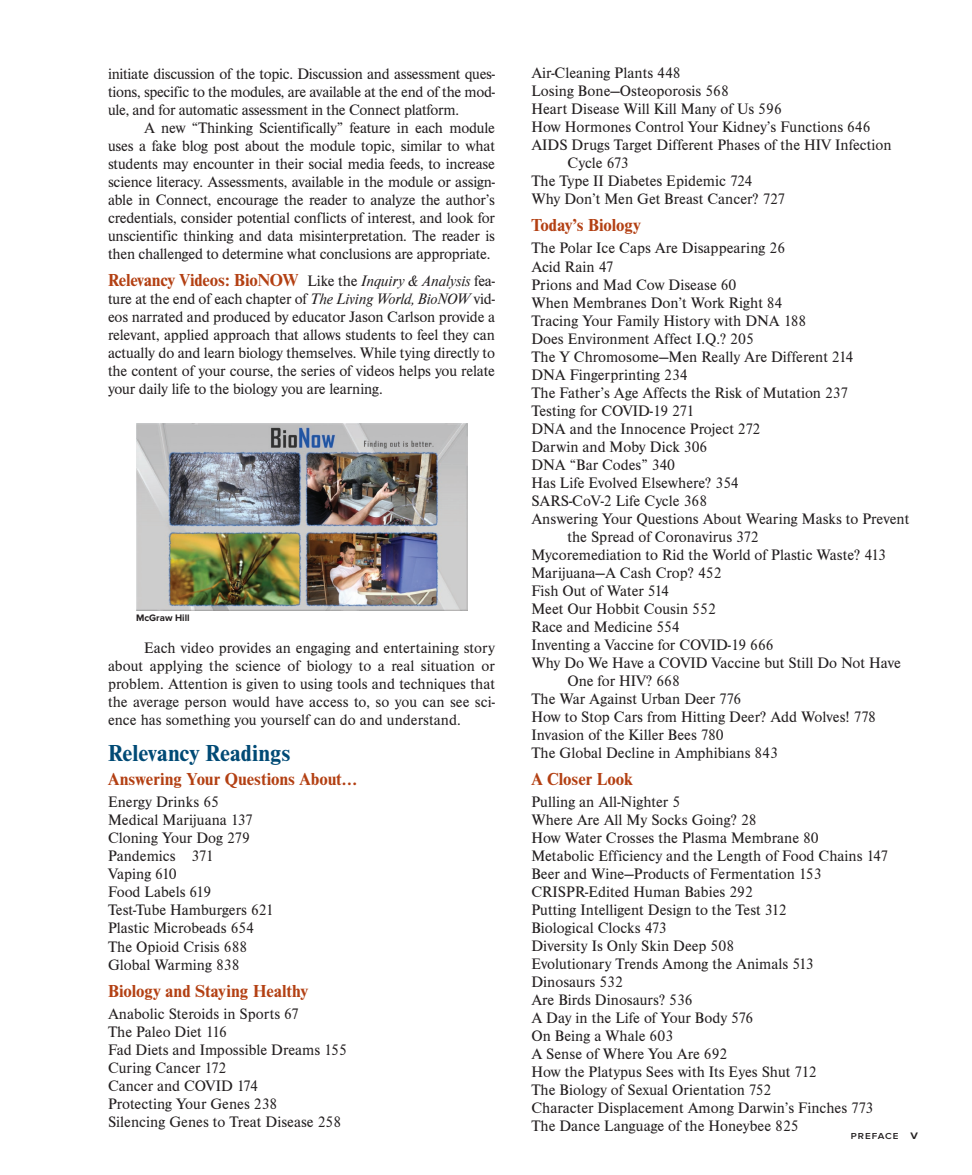
<style>
.page{position:relative;width:972px;height:1175px;background:#fff}
.page>*{position:absolute;margin:0;border:0;box-sizing:border-box;transform-origin:0 0}
.fpr_ha{font:700 24px "Nimbus Rom DOT";letter-spacing:-.005em;color:#004a75}
.fpr_hb{font:700 18px "Nimbus Rom DOT";letter-spacing:-.005em;color:#b34013}
.fpr_hb_paragraph{font:700 18px "Nimbus Rom DOT";letter-spacing:-.01em;color:#b34013}
.fpr_lu{font:15.75px/18px "Nimbus Rom DOT";color:#231f20}
.fpr_tx{font:15.75px/18px "Nimbus Rom DOT";letter-spacing:-.01em;color:#231f20;text-align:justify}
.fpr_hb_paragraph-2{font:15.75px/18px "Nimbus Rom DOT";letter-spacing:-.02em;color:#231f20;text-align:justify}
.ecr_tx{font:700 9.75px "Proxima Nova";color:#231f20}
.RH{font:600 9px "Proxima Nova";letter-spacing:.1em;color:#231f20;scale:1.1 1}
.s1{font-weight:400;font-size:15.75px;color:#231f20}
.s2{font-weight:400;font-style:italic;font-size:15.75px;color:#231f20}
.s3{font-style:italic}
.s4{font-size:13.5px}
</style>
<div class="page">
<img style="left:136px;top:423px;width:332px;height:187px">
<p class="fpr_hb_paragraph-2" style="left:108px;top:65px;width:389px">initiate discussion of the topic. Discussion and assessment ques&shy;tions, specific to the modules, are available at the end of the mod&shy;ule, and for automatic assessment in the Connect platform.</p>
<p class="fpr_tx" style="left:108px;top:119px;width:389px;text-indent:36px">A new “Thinking Scientifically” feature in each module uses a fake blog post about the module topic, similar to what students may encounter in their social media feeds, to increase science literacy. Assessments, available in the module or assign&shy;able in Connect, encourage the reader to analyze the author’s credentials, consider potential conflicts of interest, and look for unscientific thinking and data misinterpretation. The reader is then challenged to determine what conclusions are appropriate.</p>
<p class="fpr_hb_paragraph" style="left:108px;top:270px;width:389px">Relevancy Videos: BioNOW <span class="s1">Like the</span> <span class="s2">Inquiry &amp; Analysis</span> <span class="s1">fea-</span></p>
<p class="fpr_hb_paragraph-2" style="left:108px;top:290px;width:389px">ture at the end of each chapter of <span class="s3">The Living World, BioNOW</span> vid&shy;eos narrated and produced by educator Jason Carlson provide a relevant, applied approach that allows students to feel they can actually do and learn biology themselves. While tying directly to the content of your course, the series of videos helps you relate your daily life to the biology you are learning.</p>
<p class="ecr_tx" style="left:136px;top:612px;width:55px">McGraw Hill</p>
<p class="fpr_tx" style="left:108px;top:639px;width:389px;text-indent:36px">Each video provides an engaging and entertaining story about applying the science of biology to a real situation or problem. Attention is given to using tools and techniques that the average person would have access to, so you can see sci&shy;ence has something you yourself can do and understand.</p>
<p class="fpr_ha" style="left:108px;top:740px;width:184px">Relevancy Readings</p>
<p class="fpr_hb" style="left:108px;top:769px;width:251px">Answering Your Questions About…</p>
<p class="fpr_lu" style="left:108px;top:793px;width:113px">Energy Drinks 65</p>
<p class="fpr_lu" style="left:108px;top:811px;width:147px">Medical Marijuana 137</p>
<p class="fpr_lu" style="left:108px;top:829px;width:144px">Cloning Your Dog 279</p>
<p class="fpr_lu" style="left:108px;top:847px;width:107px">Pandemics 371</p>
<p class="fpr_lu" style="left:108px;top:865px;width:70px">Vaping 610</p>
<p class="fpr_lu" style="left:108px;top:883px;width:105px">Food Labels 619</p>
<p class="fpr_lu" style="left:108px;top:901px;width:167px">Test-Tube Hamburgers 621</p>
<p class="fpr_lu" style="left:108px;top:919px;width:148px">Plastic Microbeads 654</p>
<p class="fpr_lu" style="left:108px;top:937px;width:141px">The Opioid Crisis 688</p>
<p class="fpr_lu" style="left:108px;top:955px;width:133px">Global Warming 838</p>
<p class="fpr_hb" style="left:108px;top:980px;width:202px">Biology and Staying Healthy</p>
<p class="fpr_lu" style="left:108px;top:1005px;width:193px">Anabolic Steroids in Sports 67</p>
<p class="fpr_lu" style="left:108px;top:1023px;width:120px">The Paleo Diet 116</p>
<p class="fpr_lu" style="left:108px;top:1041px;width:241px">Fad Diets and Impossible Dreams 155</p>
<p class="fpr_lu" style="left:108px;top:1059px;width:120px">Curing Cancer 172</p>
<p class="fpr_lu" style="left:108px;top:1077px;width:151px">Cancer and COVID 174</p>
<p class="fpr_lu" style="left:108px;top:1095px;width:171px">Protecting Your Genes 238</p>
<p class="fpr_lu" style="left:108px;top:1113px;width:235px">Silencing Genes to Treat Disease 258</p>
<p class="fpr_lu" style="left:531px;top:64px;width:151px">Air-Cleaning Plants 448</p>
<p class="fpr_lu" style="left:531px;top:82px;width:199px">Losing Bone—Osteoporosis 568</p>
<p class="fpr_lu" style="left:531px;top:100px;width:252px">Heart Disease Will Kill Many of Us 596</p>
<p class="fpr_lu" style="left:531px;top:118px;width:341px">How Hormones Control Your Kidney’s Functions 646</p>
<p class="fpr_lu" style="left:567px;top:136px;width:326px;text-indent:-36px">AIDS Drugs Target Different Phases of the HIV Infection<br>Cycle 673</p>
<p class="fpr_lu" style="left:531px;top:172px;width:223px">The Type II Diabetes Epidemic 724</p>
<p class="fpr_lu" style="left:531px;top:190px;width:255px">Why Don’t Men Get Breast Cancer? 727</p>
<p class="fpr_hb" style="left:531px;top:215px;width:111px">Today’s Biology</p>
<p class="fpr_lu" style="left:531px;top:240px;width:255px">The Polar Ice Caps Are Disappearing 26</p>
<p class="fpr_lu" style="left:531px;top:258px;width:84px">Acid Rain 47</p>
<p class="fpr_lu" style="left:531px;top:276px;width:207px">Prions and Mad Cow Disease 60</p>
<p class="fpr_lu" style="left:531px;top:294px;width:253px">When Membranes Don’t Work Right 84</p>
<p class="fpr_lu" style="left:531px;top:312px;width:277px">Tracing Your Family History with DNA 188</p>
<p class="fpr_lu" style="left:531px;top:330px;width:224px">Does Environment Affect I.Q.? 205</p>
<p class="fpr_lu" style="left:531px;top:348px;width:323px">The Y Chromosome—Men Really Are Different 214</p>
<p class="fpr_lu" style="left:531px;top:366px;width:158px">DNA Fingerprinting 234</p>
<p class="fpr_lu" style="left:531px;top:384px;width:318px">The Father’s Age Affects the Risk of Mutation 237</p>
<p class="fpr_lu" style="left:531px;top:402px;width:164px">Testing for COVID-19 271</p>
<p class="fpr_lu" style="left:531px;top:420px;width:231px">DNA and the Innocence Project 272</p>
<p class="fpr_lu" style="left:531px;top:438px;width:178px">Darwin and Moby Dick 306</p>
<p class="fpr_lu" style="left:531px;top:456px;width:145px">DNA “Bar Codes” 340</p>
<p class="fpr_lu" style="left:531px;top:474px;width:209px">Has Life Evolved Elsewhere? 354</p>
<p class="fpr_lu" style="left:531px;top:492px;width:177px">SARS-CoV-2 Life Cycle 368</p>
<p class="fpr_lu" style="left:567px;top:510px;width:344px;text-indent:-36px">Answering Your Questions About Wearing Masks to Prevent the Spread of Coronavirus 372</p>
<p class="fpr_lu" style="left:531px;top:546px;width:356px">Mycoremediation to Rid the World of Plastic Waste? 413</p>
<p class="fpr_lu" style="left:531px;top:564px;width:192px">Marijuana—A Cash Crop? 452</p>
<p class="fpr_lu" style="left:531px;top:582px;width:139px">Fish Out of Water 514</p>
<p class="fpr_lu" style="left:531px;top:600px;width:186px">Meet Our Hobbit Cousin 552</p>
<p class="fpr_lu" style="left:531px;top:618px;width:150px">Race and Medicine 554</p>
<p class="fpr_lu" style="left:531px;top:636px;width:244px">Inventing a Vaccine for COVID-19 666</p>
<p class="fpr_lu" style="left:567px;top:654px;width:335px;text-indent:-36px">Why Do We Have a COVID Vaccine but Still Do Not Have<br>One for HIV? 668</p>
<p class="fpr_lu" style="left:531px;top:690px;width:212px">The War Against Urban Deer 776</p>
<p class="fpr_lu" style="left:531px;top:708px;width:346px">How to Stop Cars from Hitting Deer? Add Wolves! 778</p>
<p class="fpr_lu" style="left:531px;top:726px;width:194px">Invasion of the Killer Bees 780</p>
<p class="fpr_lu" style="left:531px;top:744px;width:248px">The Global Decline in Amphibians 843</p>
<p class="fpr_hb" style="left:531px;top:769px;width:103px">A Closer Look</p>
<p class="fpr_lu" style="left:531px;top:793px;width:150px">Pulling an All-Nighter 5</p>
<p class="fpr_lu" style="left:531px;top:811px;width:227px">Where Are All My Socks Going? 28</p>
<p class="fpr_lu" style="left:531px;top:829px;width:289px">How Water Crosses the Plasma Membrane 80</p>
<p class="fpr_lu" style="left:531px;top:847px;width:358px">Metabolic Efficiency and the Length of Food Chains 147</p>
<p class="fpr_lu" style="left:531px;top:865px;width:292px">Beer and Wine—Products of Fermentation 153</p>
<p class="fpr_lu" style="left:531px;top:883px;width:223px">CRISPR-Edited Human Babies 292</p>
<p class="fpr_lu" style="left:531px;top:901px;width:257px">Putting Intelligent Design to the Test 312</p>
<p class="fpr_lu" style="left:531px;top:919px;width:137px">Biological Clocks 473</p>
<p class="fpr_lu" style="left:531px;top:937px;width:204px">Diversity Is Only Skin Deep 508</p>
<p class="fpr_lu" style="left:531px;top:955px;width:284px">Evolutionary Trends Among the Animals 513</p>
<p class="fpr_lu" style="left:531px;top:973px;width:93px">Dinosaurs 532</p>
<p class="fpr_lu" style="left:531px;top:991px;width:163px">Are Birds Dinosaurs? 536</p>
<p class="fpr_lu" style="left:531px;top:1009px;width:223px">A Day in the Life of Your Body 576</p>
<p class="fpr_lu" style="left:531px;top:1027px;width:143px">On Being a Whale 603</p>
<p class="fpr_lu" style="left:531px;top:1045px;width:198px">A Sense of Where You Are 692</p>
<p class="fpr_lu" style="left:531px;top:1063px;width:287px">How the Platypus Sees with Its Eyes Shut 712</p>
<p class="fpr_lu" style="left:531px;top:1081px;width:242px">The Biology of Sexual Orientation 752</p>
<p class="fpr_lu" style="left:531px;top:1099px;width:344px">Character Displacement Among Darwin’s Finches 773</p>
<p class="fpr_lu" style="left:531px;top:1117px;width:269px">The Dance Language of the Honeybee 825</p>
<p class="RH" style="left:851px;top:1130px;width:63px">PREFACE <span class="s4">v</span></p>
</div>
